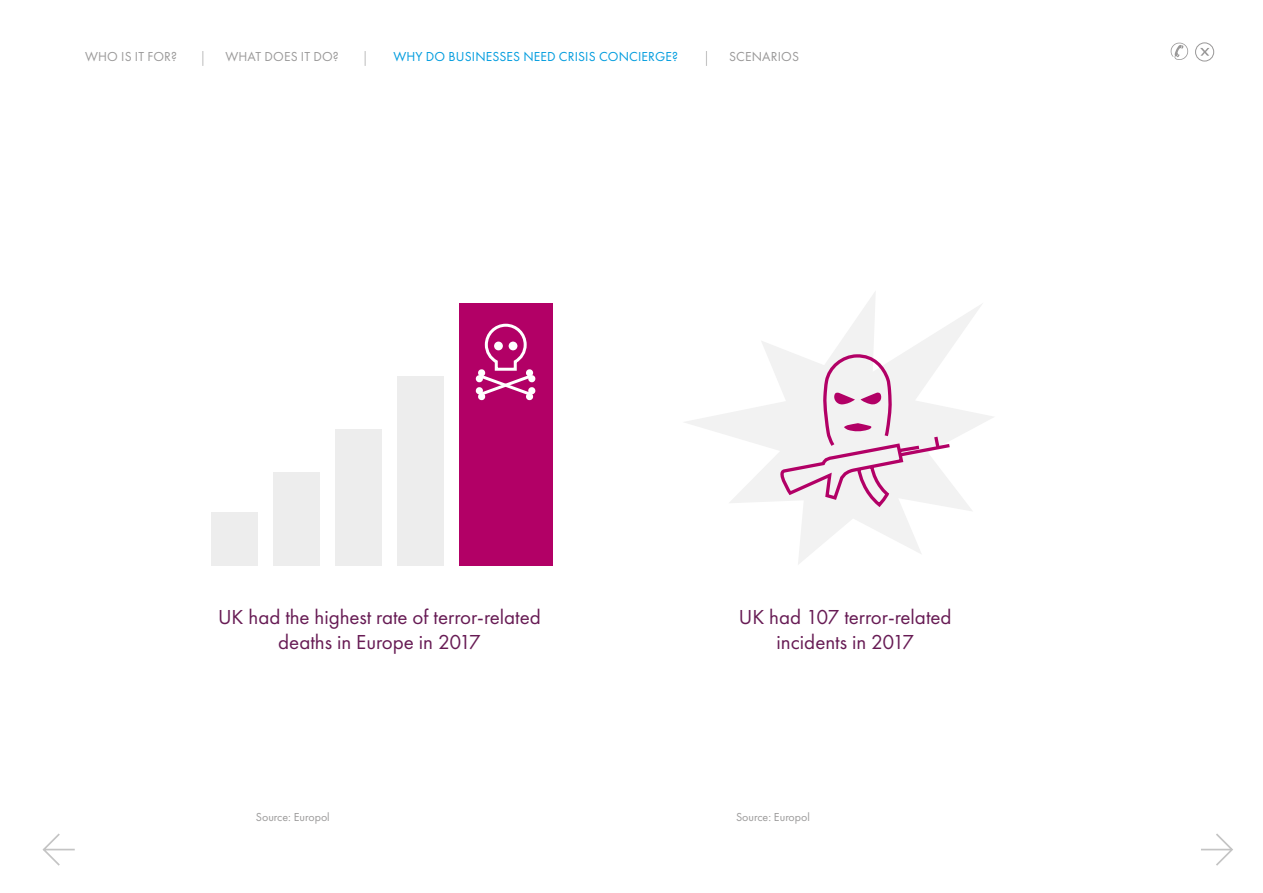
<style>
.page{position:relative;width:1263px;height:893px;background:#fff}
.page>*{position:absolute;margin:0;border:0;box-sizing:border-box;transform-origin:0 0}
.t1{font:21px/25.2px "Futura PT";color:#671b54;text-align:center}
.t2{font:13.5px "Futura PT";letter-spacing:.01em;color:#009cde}
.t3{font:13.5px "Futura PT";letter-spacing:.01em;color:#9b9a9a}
.t4{font:13.5px "Futura PT";letter-spacing:.01em;color:#999898}
.t5{font:12px "Futura PT";color:#9b9a9a}
</style>
<div class="page">
<svg style="left:1201px;top:833px;width:32px;height:33px"></svg>
<svg style="left:42px;top:833px;width:33px;height:33px"></svg>
<svg style="left:1171px;top:43px;width:17px;height:17px"></svg>
<div style="left:1195px;top:43px;width:19px;height:18px;border:1px solid #999898;border-radius:50%"></div>
<svg style="left:1200px;top:48px;width:9px;height:8px"></svg>
<svg style="left:685px;top:292px;width:308px;height:272px"></svg>
<div style="left:459px;top:304px;width:94px;height:262px;background:#b20066"></div>
<div style="left:397px;top:376px;width:47px;height:190px;background:#ededed"></div>
<div style="left:335px;top:430px;width:47px;height:136px;background:#ededed"></div>
<div style="left:273px;top:472px;width:47px;height:94px;background:#ededed"></div>
<div style="left:211px;top:512px;width:47px;height:54px;background:#ededed"></div>
<svg style="left:773px;top:353px;width:180px;height:156px"></svg>
<svg style="left:475px;top:323px;width:61px;height:78px"></svg>
<svg style="left:202px;top:51px;width:1px;height:15px"></svg>
<svg style="left:365px;top:51px;width:1px;height:15px"></svg>
<svg style="left:706px;top:51px;width:1px;height:15px"></svg>
<p class="t3" style="left:85px;top:49px;width:93px">WHO IS IT FOR?</p>
<p class="t3" style="left:225px;top:49px;width:115px">WHAT DOES IT DO?</p>
<p class="t2" style="left:393px;top:49px;width:286px">WHY DO BUSINESSES NEED CRISIS CONCIERGE?</p>
<p class="t4" style="left:729px;top:49px;width:71px">SCENARIOS</p>
<p class="t1" style="left:218px;top:604px;width:324px">UK had the highest rate of terror-related deaths in Europe in 2017</p>
<p class="t1" style="left:739px;top:604px;width:214px">UK had 107 terror-related incidents in 2017</p>
<p class="t5" style="left:256px;top:810px;width:75px">Source: Europol</p>
<p class="t5" style="left:736px;top:810px;width:75px">Source: Europol</p>
</div>
